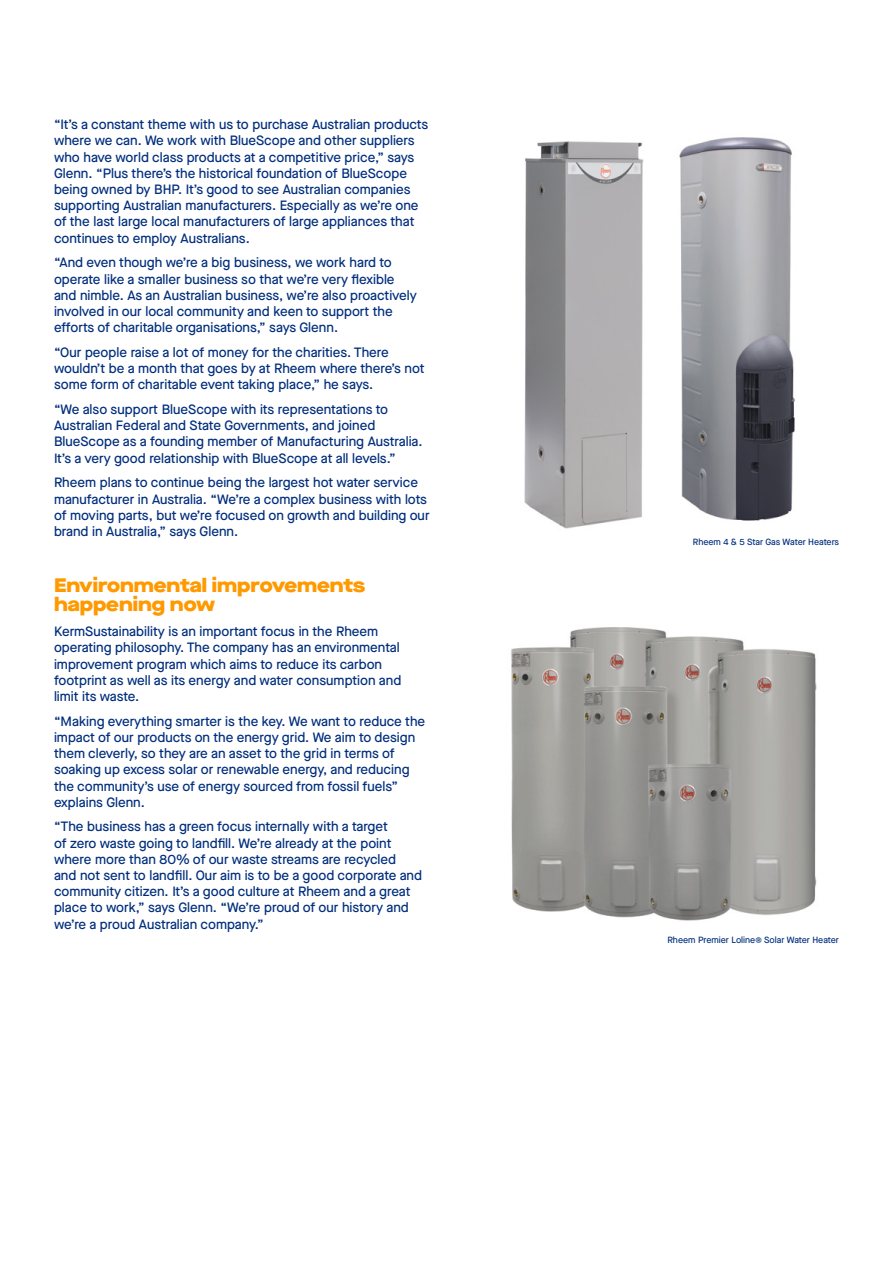
<style>
.page{position:relative;width:893px;height:1263px;background:#fff}
.page>*{position:absolute;margin:0;border:0;box-sizing:border-box;transform-origin:0 0}
.t1{font:900 expanded 19.5px/19.5px "Maison Neue";color:#f90}
.t2{font:500 13.5px/16.2px "Maison Neue";color:#002e7c}
.t3{font:500 9px "Maison Neue";color:#002e7c}
</style>
<div class="page">
<img style="left:524px;top:137px;width:271px;height:392px">
<img style="left:511px;top:627px;width:306px;height:294px">
<p class="t2" style="left:54px;top:116px;width:376px">“It’s a constant theme with us to purchase Australian products where we can. We work with BlueScope and other suppliers who have world class products at a competitive price,” says Glenn. “Plus there’s the historical foundation of BlueScope being owned by BHP. It’s good to see Australian companies supporting Australian manufacturers. Especially as we’re one of the last large local manufacturers of large appliances that continues to employ Australians.</p>
<p class="t2" style="left:54px;top:254px;width:364px">“And even though we’re a big business, we work hard to operate like a smaller business so that we’re very flexible and nimble. As an Australian business, we’re also proactively involved in our local community and keen to support the efforts of charitable organisations,” says Glenn.</p>
<p class="t2" style="left:54px;top:344px;width:372px">“Our people raise a lot of money for the charities. There wouldn’t be a month that goes by at Rheem where there’s not some form of charitable event taking place,” he says.</p>
<p class="t2" style="left:54px;top:401px;width:370px">“We also support BlueScope with its representations to Australian Federal and State Governments, and joined BlueScope as a founding member of Manufacturing Australia.<br>It’s a very good relationship with BlueScope at all levels.”</p>
<p class="t2" style="left:54px;top:474px;width:377px">Rheem plans to continue being the largest hot water service manufacturer in Australia. “We’re a complex business with lots of moving parts, but we’re focused on growth and building our brand in Australia,” says Glenn.</p>
<h1 class="t1" style="left:54px;top:575px;width:313px">Environmental improvements happening now</h1>
<p class="t2" style="left:54px;top:623px;width:349px">KermSustainability is an important focus in the Rheem operating philosophy. The company has an environmental improvement program which aims to reduce its carbon footprint as well as its energy and water consumption and limit its waste.</p>
<p class="t2" style="left:54px;top:713px;width:373px">“Making everything smarter is the key. We want to reduce the impact of our products on the energy grid. We aim to design them cleverly, so they are an asset to the grid in terms of soaking up excess solar or renewable energy, and reducing the community’s use of energy sourced from fossil fuels” explains Glenn.</p>
<p class="t2" style="left:54px;top:818px;width:370px">“The business has a green focus internally with a target<br>of zero waste going to landfill. We’re already at the point where more than 80% of our waste streams are recycled<br>and not sent to landfill. Our aim is to be a good corporate and community citizen. It’s a good culture at Rheem and a great place to work,” says Glenn. “We’re proud of our history and we’re a proud Australian company.”</p>
<p class="t3" style="left:693px;top:536px;width:148px">Rheem 4 &amp; 5 Star Gas Water Heaters</p>
<p class="t3" style="left:667px;top:933px;width:173px">Rheem Premier Loline® Solar Water Heater</p>
</div>
